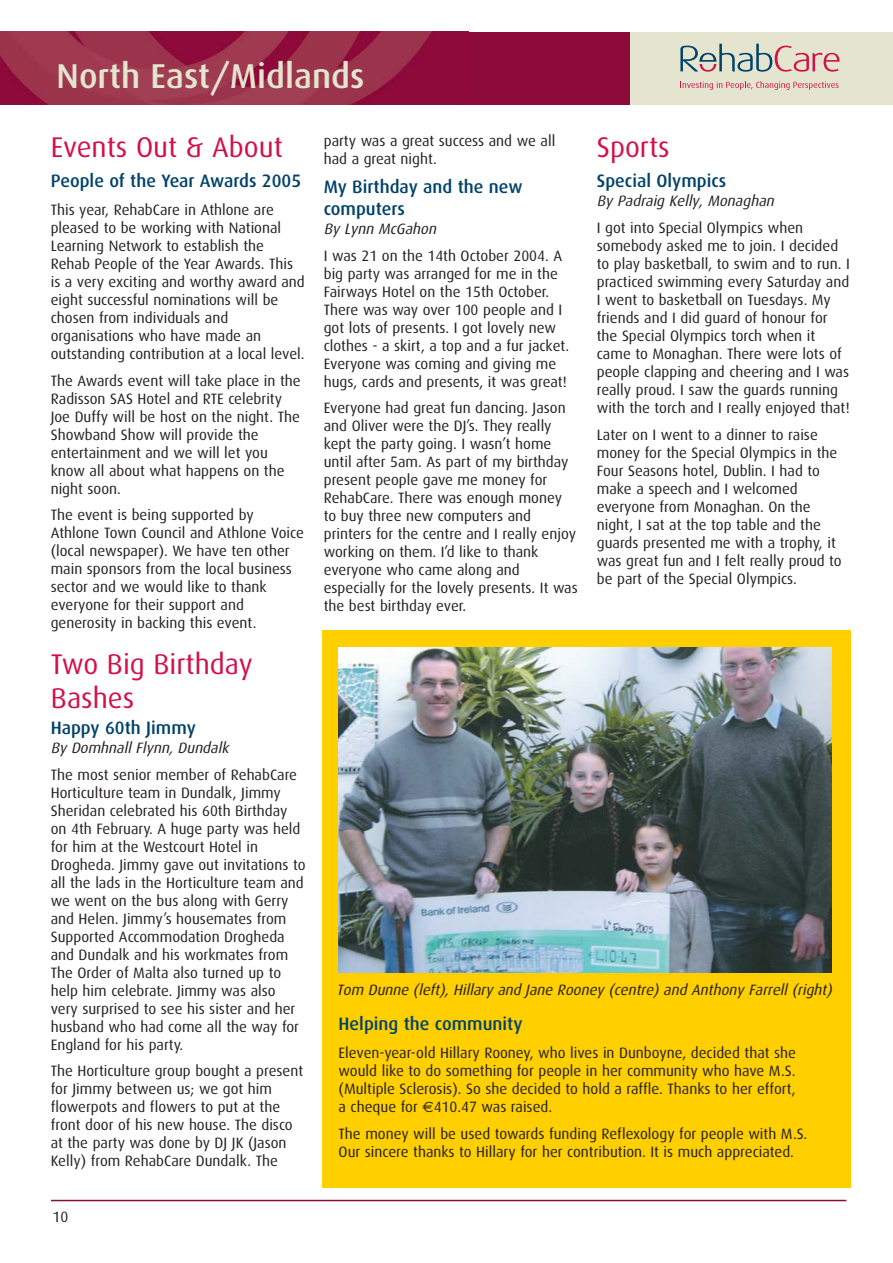
<style>
.page{position:relative;width:893px;height:1263px;background:#fff}
.page>*{position:absolute;margin:0;border:0;box-sizing:border-box;transform-origin:0 0}
.t1{font:500 34.5px "Dax";color:#e5e5cf}
.t2{font:28.5px/34.2px "Dax";color:#d31048}
.t3{font:500 18px/21.6px "Dax";color:#00426a}
.t4{font:15px/18px "Dax";color:#231f20}
.t5{font:italic 15px "Dax";color:#231f20}
.s1{font-family:"Euro Sans"}
</style>
<div class="page">
<div style="left:322px;top:631px;width:528px;height:557px;background:#ffcf00"></div>
<div style="left:0;top:32px;width:892px;height:72px;background:#e5e5cf"></div>
<svg style="left:0;top:32px;width:629px;height:72px;background:#952244"></svg>
<svg style="left:680px;top:81px;width:159px;height:9px"></svg>
<svg style="left:680px;top:44px;width:159px;height:28px"></svg>
<hr style="left:51px;top:1200px;width:795px;height:1px;background:#8d0b3a">
<img style="left:339px;top:648px;width:493px;height:325px">
<h1 class="t1" style="left:57px;top:61px;width:309px">North East/Midlands</h1>
<h2 class="t2" style="left:51px;top:131px;width:234px">Events Out &amp; About</h2>
<p class="t3" style="left:51px;top:171px;width:252px">People of the Year Awards 2005</p>
<p class="t4" style="left:51px;top:201px;width:256px">This year, RehabCare in Athlone are pleased to be working with National Learning Network to establish the Rehab People of the Year Awards. This is a very exciting and worthy award and eight successful nominations will be chosen from individuals and organisations who have made an outstanding contribution at a local level.</p>
<p class="t4" style="left:51px;top:372px;width:251px">The Awards event will take place in the<br>Radisson SAS Hotel and RTE celebrity<br>Joe Duffy will be host on the night. The<br>Showband Show will provide the entertainment and we will let you know all about what happens on the night soon.</p>
<p class="t4" style="left:51px;top:506px;width:255px">The event is being supported by Athlone Town Council and Athlone Voice (local newspaper). We have ten other main sponsors from the local business sector and we would like to thank everyone for their support and generosity in backing this event.</p>
<h2 class="t2" style="left:51px;top:648px;width:203px">Two Big Birthday<br>Bashes</h2>
<p class="t3" style="left:51px;top:717px;width:147px">Happy 60th Jimmy</p>
<p class="t5" style="left:51px;top:741px;width:179px">By Domhnall Flynn, Dundalk</p>
<p class="t4" style="left:51px;top:766px;width:256px">The most senior member of RehabCare Horticulture team in Dundalk, Jimmy Sheridan celebrated his 60th Birthday on 4th February. A huge party was held for him at the Westcourt Hotel in Drogheda. Jimmy gave out invitations to all the lads in the Horticulture team and we went on the bus along with Gerry and Helen. Jimmy’s housemates from Supported Accommodation Drogheda and Dundalk and his workmates from The Order of Malta also turned up to help him celebrate. Jimmy was also very surprised to see his sister and her husband who had come all the way for England for his party.</p>
<p class="t4" style="left:51px;top:1062px;width:254px">The Horticulture group bought a present for Jimmy between us; we got him flowerpots and flowers to put at the front door of his new house. The disco at the party was done by DJ JK (Jason Kelly) from RehabCare Dundalk. The</p>
<h1 class="t1" style="left:57px;top:61px;width:55px">Sou</h1>
<h1 class="t1" style="left:231px;top:61px;width:61px">East</h1>
<p class="t4" style="left:324px;top:133px;width:233px">party was a great success and we all had a great night.</p>
<p class="t3" style="left:324px;top:177px;width:200px">My Birthday and the new computers</p>
<p class="t5" style="left:324px;top:222px;width:117px">By Lynn McGahon</p>
<p class="t4" style="left:324px;top:247px;width:247px">I was 21 on the 14th October 2004. A big party was arranged for me in the Fairways Hotel on the 15th October.<br>There was way over 100 people and I got lots of presents. I got lovely new clothes - a skirt, a top and a fur jacket.<br>Everyone was coming and giving me hugs, cards and presents, it was great!</p>
<p class="t4" style="left:324px;top:400px;width:256px">Everyone had great fun dancing. Jason and Oliver were the DJ’s. They really kept the party going. I wasn’t home until after 5am. As part of my birthday present people gave me money for RehabCare. There was enough money to buy three new computers and printers for the centre and I really enjoy working on them. I’d like to thank everyone who came along and especially for the lovely presents. It was the best birthday ever.</p>
<h2 class="t2" style="left:597px;top:131px;width:74px">Sports</h2>
<p class="t3" style="left:597px;top:171px;width:131px">Special Olympics</p>
<p class="t5" style="left:597px;top:195px;width:182px">By Padraig Kelly, Monaghan</p>
<p class="t4" style="left:597px;top:219px;width:255px">I got into Special Olympics when somebody asked me to join. I decided to play basketball, to swim and to run. I practiced swimming every Saturday and I went to basketball on Tuesdays. My friends and I did guard of honour for the Special Olympics torch when it came to Monaghan. There were lots of people clapping and cheering and I was really proud. I saw the guards running with the torch and I really enjoyed that!</p>
<p class="t4" style="left:597px;top:426px;width:246px">Later on I went to a dinner to raise money for the Special Olympics in the Four Seasons hotel, Dublin. I had to make a speech and I welcomed everyone from Monaghan. On the night, I sat at the top table and the guards presented me with a trophy, it was great fun and I felt really proud to be part of the Special Olympics.</p>
<p class="t5" style="left:337px;top:983px;width:500px">Tom Dunne (left), Hillary and Jane Rooney (centre) and Anthony Farrell (right)</p>
<p class="t3" style="left:339px;top:1014px;width:185px">Helping the community</p>
<p class="t4" style="left:339px;top:1044px;width:459px;text-align:justify">Eleven-year-old Hillary Rooney, who lives in Dunboyne, decided that she would like to do something for people in her community who have M.S. (Multiple Sclerosis). So she decided to hold a raffle. Thanks to her effort, a cheque for <span class="s1">€</span>410.47 was raised.</p>
<p class="t4" style="left:339px;top:1125px;width:470px">The money will be used towards funding Reflexology for people with M.S.<br>Our sincere thanks to Hillary for her contribution. It is much appreciated.</p>
<p class="t4" style="left:53px;top:1209px;width:17px">10</p>
</div>
